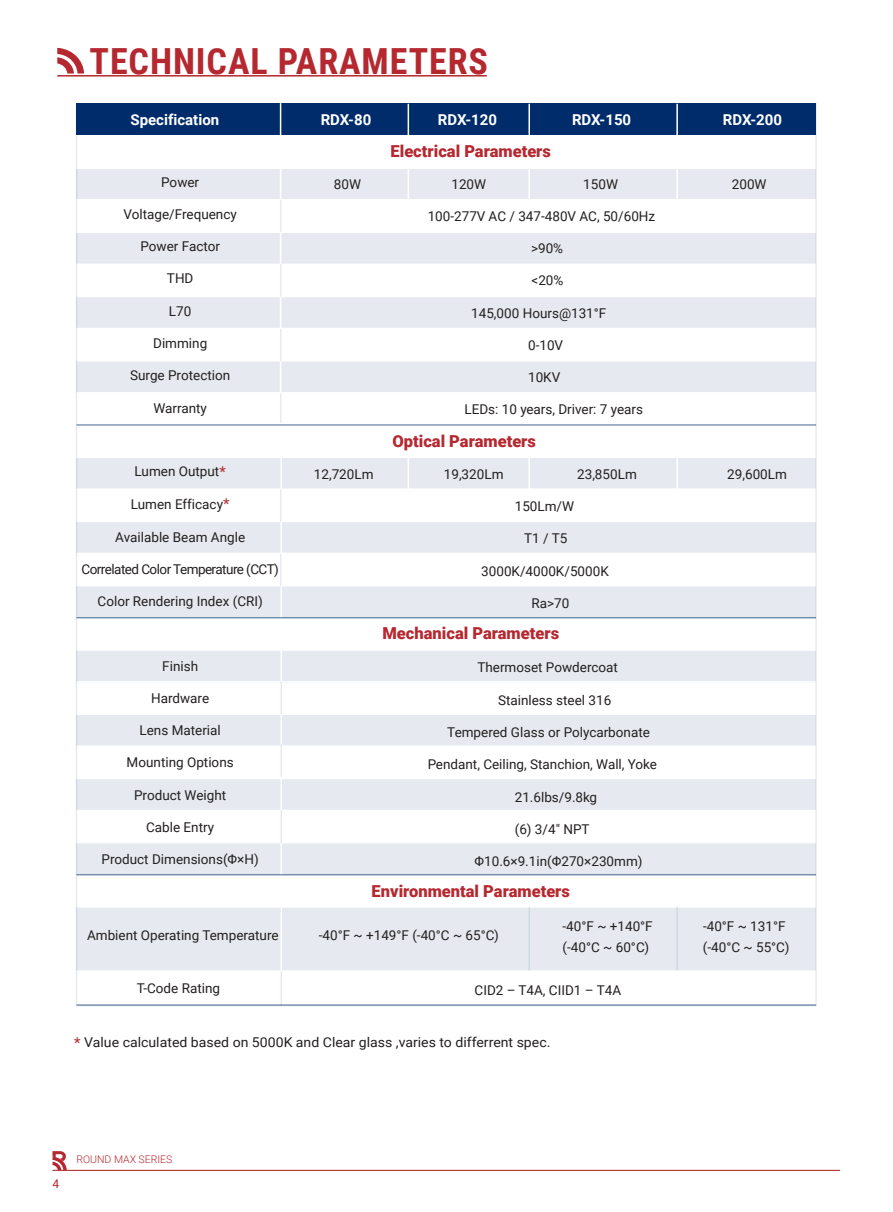
<style>
.page{position:relative;width:893px;height:1212px;background:#fff}
.page>*{position:absolute;margin:0;border:0;box-sizing:border-box;transform-origin:0 0}
.t1{font:700 36px "Roboto Condensed";letter-spacing:.025em;color:#b52830}
.t2{font:900 16.5px "Roboto";color:#b52830}
.t3{font:700 15px "Roboto";color:#fff}
.t4{font:13.5px "Roboto";color:#231f20}
.t5{font:13.5px "Roboto";color:#231f20;scale:1.04 1}
.t6{font:13.5px "Roboto";letter-spacing:-.04em;color:#231f20}
.t7{font:12px "Roboto";color:#b52830}
.t8{font:300 10.5px "Roboto";color:#b52830}
.s1{font-size:15px;color:#b52830}
</style>
<div class="page">
<hr style="left:52px;top:1170px;width:788px;height:1px;background:#b52830">
<svg style="left:52px;top:1151px;width:15px;height:19px"></svg>
<div style="left:76px;top:104px;width:740px;height:31px;background:#002c6b"></div>
<div style="left:76px;top:168px;width:740px;height:838px;background:#e6eaf0"></div>
<div style="left:74px;top:200px;width:745px;height:33px;background:#fff"></div>
<div style="left:74px;top:264px;width:745px;height:32px;background:#fff"></div>
<div style="left:74px;top:329px;width:745px;height:31px;background:#fff"></div>
<div style="left:74px;top:393px;width:745px;height:65px;background:#fff"></div>
<div style="left:74px;top:489px;width:745px;height:32px;background:#fff"></div>
<div style="left:74px;top:554px;width:745px;height:31px;background:#fff"></div>
<div style="left:74px;top:683px;width:745px;height:31px;background:#fff"></div>
<div style="left:74px;top:747px;width:745px;height:32px;background:#fff"></div>
<div style="left:74px;top:810px;width:745px;height:32px;background:#fff"></div>
<div style="left:74px;top:971px;width:745px;height:34px;background:#fff"></div>
<hr style="left:76px;top:970px;width:740px;height:2px;background:#fff">
<hr style="left:76px;top:906px;width:740px;height:1px;background:#fff">
<hr style="left:76px;top:842px;width:740px;height:1px;background:#fff">
<hr style="left:76px;top:745px;width:740px;height:2px;background:#fff">
<hr style="left:76px;top:713px;width:740px;height:2px;background:#fff">
<hr style="left:76px;top:681px;width:740px;height:2px;background:#fff">
<hr style="left:76px;top:585px;width:740px;height:1px;background:#fff">
<hr style="left:76px;top:553px;width:740px;height:1px;background:#fff">
<hr style="left:76px;top:649px;width:740px;height:2px;background:#fff">
<hr style="left:76px;top:521px;width:740px;height:1px;background:#fff">
<hr style="left:76px;top:488px;width:740px;height:2px;background:#fff">
<hr style="left:76px;top:392px;width:740px;height:2px;background:#fff">
<hr style="left:76px;top:360px;width:740px;height:1px;background:#fff">
<hr style="left:76px;top:328px;width:740px;height:1px;background:#fff">
<hr style="left:76px;top:296px;width:740px;height:1px;background:#fff">
<hr style="left:76px;top:199px;width:740px;height:2px;background:#fff">
<hr style="left:76px;top:167px;width:740px;height:2px;background:#fff">
<hr style="left:676px;top:907px;width:2px;height:64px;background:#002c6b">
<hr style="left:676px;top:455px;width:2px;height:34px;background:#fff">
<hr style="left:676px;top:104px;width:2px;height:32px;background:#fff">
<hr style="left:528px;top:907px;width:2px;height:64px;background:#002c6b">
<hr style="left:528px;top:455px;width:2px;height:35px;background:#fff">
<hr style="left:528px;top:104px;width:2px;height:32px;background:#fff">
<hr style="left:408px;top:455px;width:1px;height:35px;background:#fff">
<hr style="left:408px;top:104px;width:1px;height:32px;background:#fff">
<hr style="left:676px;top:168px;width:2px;height:63px;background:#fff">
<hr style="left:528px;top:168px;width:2px;height:63px;background:#fff">
<hr style="left:408px;top:168px;width:1px;height:62px;background:#fff">
<hr style="left:280px;top:168px;width:1px;height:225px;background:#fff">
<hr style="left:280px;top:102px;width:1px;height:34px;background:#fff">
<hr style="left:280px;top:458px;width:2px;height:160px;background:#fff">
<hr style="left:280px;top:650px;width:2px;height:228px;background:#fff">
<hr style="left:280px;top:200px;width:2px;height:32px;background:#002c6b">
<hr style="left:280px;top:264px;width:2px;height:33px;background:#002c6b">
<hr style="left:280px;top:329px;width:2px;height:32px;background:#002c6b">
<hr style="left:280px;top:393px;width:2px;height:33px;background:#002c6b">
<hr style="left:280px;top:489px;width:2px;height:33px;background:#002c6b">
<hr style="left:280px;top:554px;width:2px;height:32px;background:#002c6b">
<hr style="left:281px;top:681px;width:1px;height:33px;background:#002c6b">
<hr style="left:281px;top:744px;width:1px;height:33px;background:#002c6b">
<hr style="left:281px;top:810px;width:1px;height:33px;background:#002c6b">
<hr style="left:280px;top:908px;width:2px;height:96px;background:#fff">
<hr style="left:76px;top:424px;width:740px;height:2px;background:#002c6b">
<div style="left:74px;top:618px;width:745px;height:32px;background:#fff"></div>
<div style="left:74px;top:875px;width:745px;height:31px;background:#fff"></div>
<hr style="left:281px;top:971px;width:1px;height:34px;background:#002c6b">
<hr style="left:76px;top:617px;width:740px;height:1px;background:#002c6b">
<hr style="left:76px;top:874px;width:740px;height:1px;background:#002c6b">
<svg style="left:57px;top:48px;width:27px;height:26px"></svg>
<hr style="left:57px;top:75px;width:430px;height:2px;background:#b52830">
<h1 class="t1" style="left:90px;top:36px;width:400px">TECHNICAL PARAMETERS</h1>
<p class="t3" style="left:130px;top:109px;width:90px">Specification</p>
<p class="t3" style="left:321px;top:109px;width:52px">RDX-80</p>
<p class="t3" style="left:438px;top:109px;width:61px">RDX-120</p>
<p class="t3" style="left:572px;top:109px;width:61px">RDX-150</p>
<p class="t3" style="left:723px;top:109px;width:61px">RDX-200</p>
<p class="t4" style="left:161px;top:172px;width:39px">Power</p>
<p class="t4" style="left:124px;top:205px;width:115px">Voltage/Frequency</p>
<p class="t4" style="left:140px;top:237px;width:81px">Power Factor</p>
<p class="t4" style="left:167px;top:269px;width:28px">THD</p>
<p class="t4" style="left:169px;top:301px;width:24px">L70</p>
<p class="t4" style="left:153px;top:334px;width:56px">Dimming</p>
<p class="t4" style="left:130px;top:366px;width:102px">Surge Protection</p>
<p class="t4" style="left:153px;top:398px;width:55px">Warranty</p>
<p class="t4" style="left:135px;top:462px;width:93px">Lumen Output<span class="s1">*</span></p>
<p class="t4" style="left:131px;top:494px;width:100px">Lumen Efficacy<span class="s1">*</span></p>
<p class="t4" style="left:115px;top:527px;width:131px">Available Beam Angle</p>
<p class="t6" style="left:82px;top:559px;width:199px">Correlated Color Temperature (CCT)</p>
<p class="t4" style="left:98px;top:592px;width:167px">Color Rendering Index (CRI)</p>
<p class="t4" style="left:162px;top:656px;width:37px">Finish</p>
<p class="t4" style="left:151px;top:688px;width:60px">Hardware</p>
<p class="t4" style="left:140px;top:721px;width:83px">Lens Material</p>
<p class="t4" style="left:127px;top:753px;width:109px">Mounting Options</p>
<p class="t4" style="left:134px;top:785px;width:94px">Product Weight</p>
<p class="t4" style="left:146px;top:817px;width:70px">Cable Entry</p>
<p class="t4" style="left:102px;top:850px;width:159px">Product Dimensions(Φ×H)</p>
<p class="t2" style="left:391px;top:140px;width:162px">Electrical Parameters</p>
<p class="t4" style="left:334px;top:174px;width:29px">80W</p>
<p class="t4" style="left:451px;top:174px;width:36px">120W</p>
<p class="t4" style="left:583px;top:174px;width:36px">150W</p>
<p class="t4" style="left:732px;top:174px;width:36px">200W</p>
<p class="t4" style="left:428px;top:207px;width:229px">100-277V AC / 347-480V AC, 50/60Hz</p>
<p class="t4" style="left:531px;top:239px;width:34px">&gt;90%</p>
<p class="t4" style="left:531px;top:271px;width:33px">&lt;20%</p>
<p class="t4" style="left:471px;top:303px;width:137px">145,000 Hours@131°F</p>
<p class="t4" style="left:528px;top:336px;width:37px">0-10V</p>
<p class="t4" style="left:528px;top:368px;width:34px">10KV</p>
<p class="t4" style="left:464px;top:400px;width:180px">LEDs: 10 years, Driver: 7 years</p>
<p class="t2" style="left:392px;top:429px;width:145px">Optical Parameters</p>
<p class="t4" style="left:314px;top:465px;width:61px">12,720Lm</p>
<p class="t4" style="left:444px;top:465px;width:61px">19,320Lm</p>
<p class="t4" style="left:577px;top:465px;width:61px">23,850Lm</p>
<p class="t4" style="left:727px;top:465px;width:61px">29,600Lm</p>
<p class="t4" style="left:515px;top:497px;width:61px">150Lm/W</p>
<p class="t4" style="left:524px;top:529px;width:45px">T1 / T5</p>
<p class="t4" style="left:481px;top:561px;width:129px">3000K/4000K/5000K</p>
<p class="t4" style="left:531px;top:594px;width:39px">Ra&gt;70</p>
<p class="t2" style="left:382px;top:621px;width:178px">Mechanical Parameters</p>
<p class="t4" style="left:477px;top:658px;width:142px">Thermoset Powdercoat</p>
<p class="t4" style="left:498px;top:690px;width:115px">Stainless steel 316</p>
<p class="t4" style="left:447px;top:723px;width:204px">Tempered Glass or Polycarbonate</p>
<p class="t4" style="left:428px;top:755px;width:231px">Pendant, Ceiling, Stanchion, Wall, Yoke</p>
<p class="t4" style="left:515px;top:787px;width:84px">21.6lbs/9.8kg</p>
<p class="t4" style="left:515px;top:819px;width:76px">(6) 3/4″ NPT</p>
<p class="t4" style="left:475px;top:852px;width:169px">Φ10.6×9.1in(Φ270×230mm)</p>
<p class="t2" style="left:372px;top:879px;width:200px">Environmental Parameters</p>
<p class="t4" style="left:87px;top:925px;width:193px">Ambient Operating Temperature</p>
<p class="t4" style="left:319px;top:925px;width:182px">-40°F ~ +149°F (-40°C ~ 65°C)</p>
<p class="t4" style="left:563px;top:917px;width:92px">-40°F ~ +140°F</p>
<p class="t4" style="left:703px;top:917px;width:84px">-40°F ~ 131°F</p>
<p class="t4" style="left:563px;top:937px;width:88px">(-40°C ~ 60°C)</p>
<p class="t4" style="left:703px;top:937px;width:88px">(-40°C ~ 55°C)</p>
<p class="t4" style="left:137px;top:979px;width:85px">T-Code Rating</p>
<p class="t4" style="left:475px;top:981px;width:148px">CID2 – T4A, CIID1 – T4A</p>
<p class="t5" style="left:74px;top:1033px;width:460px"><span class="s1">*</span> Value calculated based on 5000K and Clear glass ,varies to differrent spec.</p>
<p class="t7" style="left:52px;top:1176px;width:8px">4</p>
<p class="t8" style="left:76px;top:1152px;width:98px">ROUND MAX SERIES</p>
</div>
